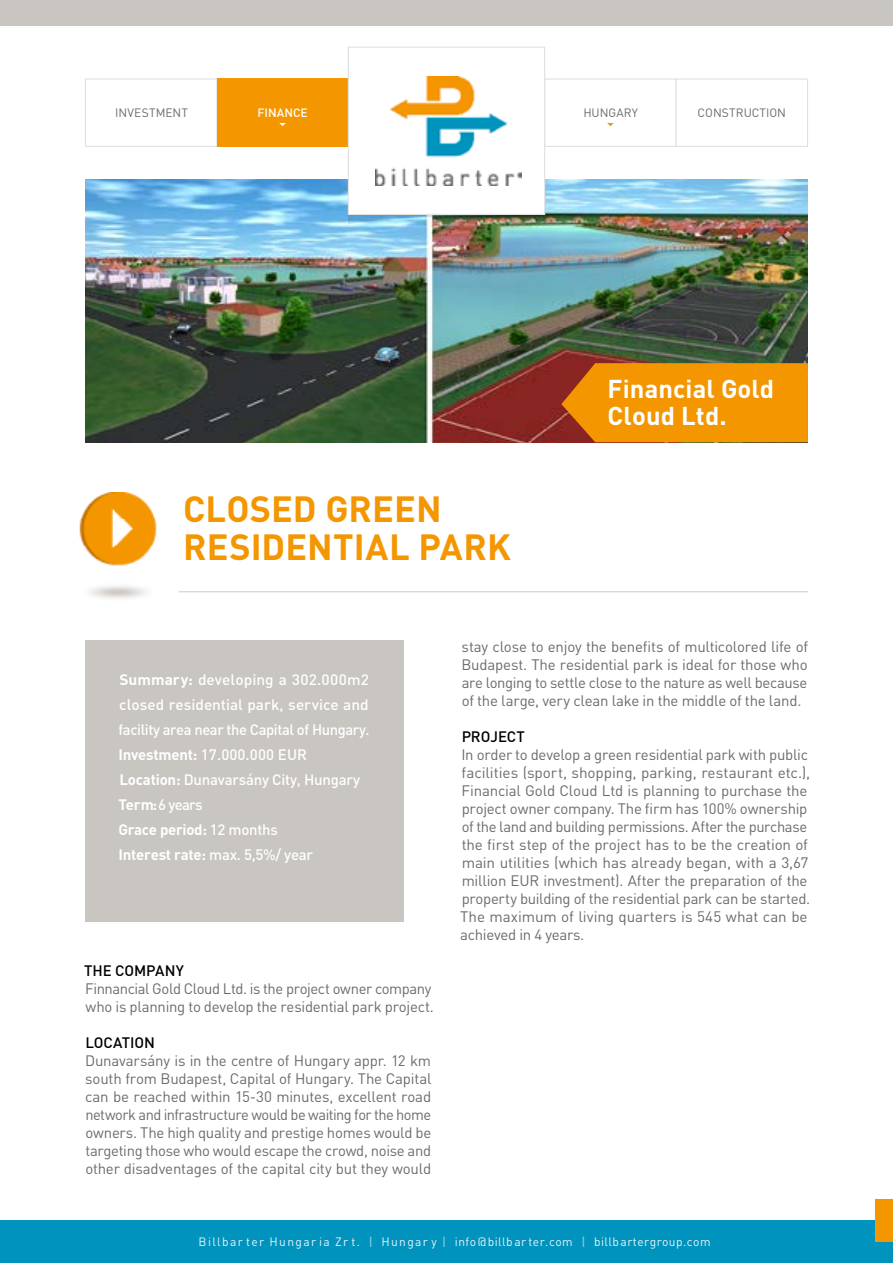
<style>
.page{position:relative;width:893px;height:1263px;background:#fff}
.page>*{position:absolute;margin:0;border:0;box-sizing:border-box;transform-origin:0 0}
.t1{font:700 36px/37.5px "DIN Pro";letter-spacing:.005em;color:#f49600}
.t2{font:700 25.5px/26.2px "DIN Pro";letter-spacing:.005em;color:#fff}
.t3{font:15px/18px "DIN Pro";letter-spacing:-.015em;color:#6b6b6a}
.t4{font:500 15px/24.9px "DIN Pro";letter-spacing:-.01em;color:#fff}
.t5{font:500 15px "DIN Pro";letter-spacing:-.005em;color:#000}
.t6{font:12px "DIN Pro";letter-spacing:.04em;color:#e9f5fa}
.t7{font:12px "DIN Pro";letter-spacing:.005em;color:#6b6b6a}
.t8{font:500 12px "DIN Pro";color:#fff}
.s1{font-weight:700}
.s2{font-weight:500;color:#81c8e0}
</style>
<div class="page">
<img style="left:85px;top:180px;width:723px;height:262px">
<div style="left:0;top:0;width:893px;height:26px;background:#c9c5c1"></div>
<hr style="left:179px;top:591px;width:629px;height:1px;background:#c9c9c8">
<div style="left:0;top:1220px;width:893px;height:43px;background:#0093bd"></div>
<div style="left:876px;top:1199px;width:17px;height:43px;background:#f49600"></div>
<div style="left:85px;top:79px;width:132px;height:68px;border:1px solid #dedede"></div>
<div style="left:217px;top:79px;width:131px;height:68px;background:#f49600"></div>
<div style="left:544px;top:79px;width:132px;height:68px;border:1px solid #dedede"></div>
<div style="left:676px;top:79px;width:132px;height:68px;border:1px solid #dedede"></div>
<svg style="left:279px;top:123px;width:7px;height:3px"></svg>
<svg style="left:607px;top:123px;width:7px;height:3px"></svg>
<img style="left:348px;top:215px;width:197px;height:9px">
<div style="left:85px;top:640px;width:318px;height:282px;background:#c9c5c1"></div>
<svg style="left:561px;top:363px;width:247px;height:79px;background:#ec8d02"></svg>
<img style="left:79px;top:492px;width:78px;height:107px">
<div style="left:348px;top:47px;width:197px;height:167px;background:#fff"></div>
<img style="left:376px;top:76px;width:146px;height:109px">
<div style="left:348px;top:47px;width:197px;height:168px;border:1px solid #dedede"></div>
<p class="t7" style="left:115px;top:105px;width:74px">investment</p>
<p class="t8" style="left:258px;top:105px;width:52px">finance</p>
<p class="t7" style="left:583px;top:105px;width:56px">hungary</p>
<p class="t7" style="left:698px;top:105px;width:24px">CONSTRU</p>
<p class="t7" style="left:752px;top:105px;width:33px">CTION</p>
<h1 class="t1" style="left:183px;top:489px;width:330px">Closed Green residential park</h1>
<h2 class="t2" style="left:608px;top:375px;width:168px">Financial Gold<br>Cloud Ltd.</h2>
<p class="t4" style="left:118px;top:667px;width:253px"><span class="s1">summary:</span> developing a 302.000m2 closed residential park, service and facility area near the capital of hungary. <span class="s1">investment:</span> 17.000.000 eUR <span class="s1">location:</span> Dunavarsány city, hungary <span class="s1">term:</span>6 years<br><span class="s1">Grace period:</span> 12 months<br><span class="s1">interest rate:</span> max. 5,5%/ year</p>
<p class="t5" style="left:84px;top:960px;width:101px">The company</p>
<p class="t3" style="left:85px;top:979px;width:350px">Finnancial Gold Cloud Ltd. is the project owner company who is planning to develop the residential park project.</p>
<p class="t5" style="left:85px;top:1032px;width:71px">location</p>
<p class="t3" style="left:85px;top:1051px;width:348px;text-align:justify">Dunavarsány is in the centre of H ungary appr. 12 km south from Budapest, Capital of H ungary. The Capital can be reached within 15-30 minutes, excellent road network and infrastructure would be waiting for the home owners. The high quality and prestige homes would be targeting those who would escape the crowd, noise and other disadventages of the capital city but they would</p>
<p class="t3" style="left:461px;top:637px;width:348px;text-align:justify">stay close to enjoy the benefits of multicolored life of Budapest. the residential park is ideal for those who are longing to settle close to the nature as well because of the large, very clean lake in the middle of the land.</p>
<p class="t5" style="left:462px;top:726px;width:65px">pRoJecT</p>
<p class="t3" style="left:460px;top:745px;width:352px">in order to develop a green residential park with public facilities (sport, shopping, parking, restaurant etc.), Financial gold Cloud Ltd is planning to purchase the project owner company. the firm has 100% ownership of the land and building permissions. after the purchase the first step of the project has to be the creation of main utilities (which has already began, with a 3,67 million eur investment). after the preparation of the property building of the residential park can be started. the maximum of living quarters is 545 what can be achieved in 4 years.</p>
<p class="t6" style="left:199px;top:1233px;width:513px">Billbar ter hungar ia Zr t. <span class="s2">|</span> hungar y <span class="s2">|</span> info@billbarter.com <span class="s2">|</span> billbartergroup.com</p>
</div>
